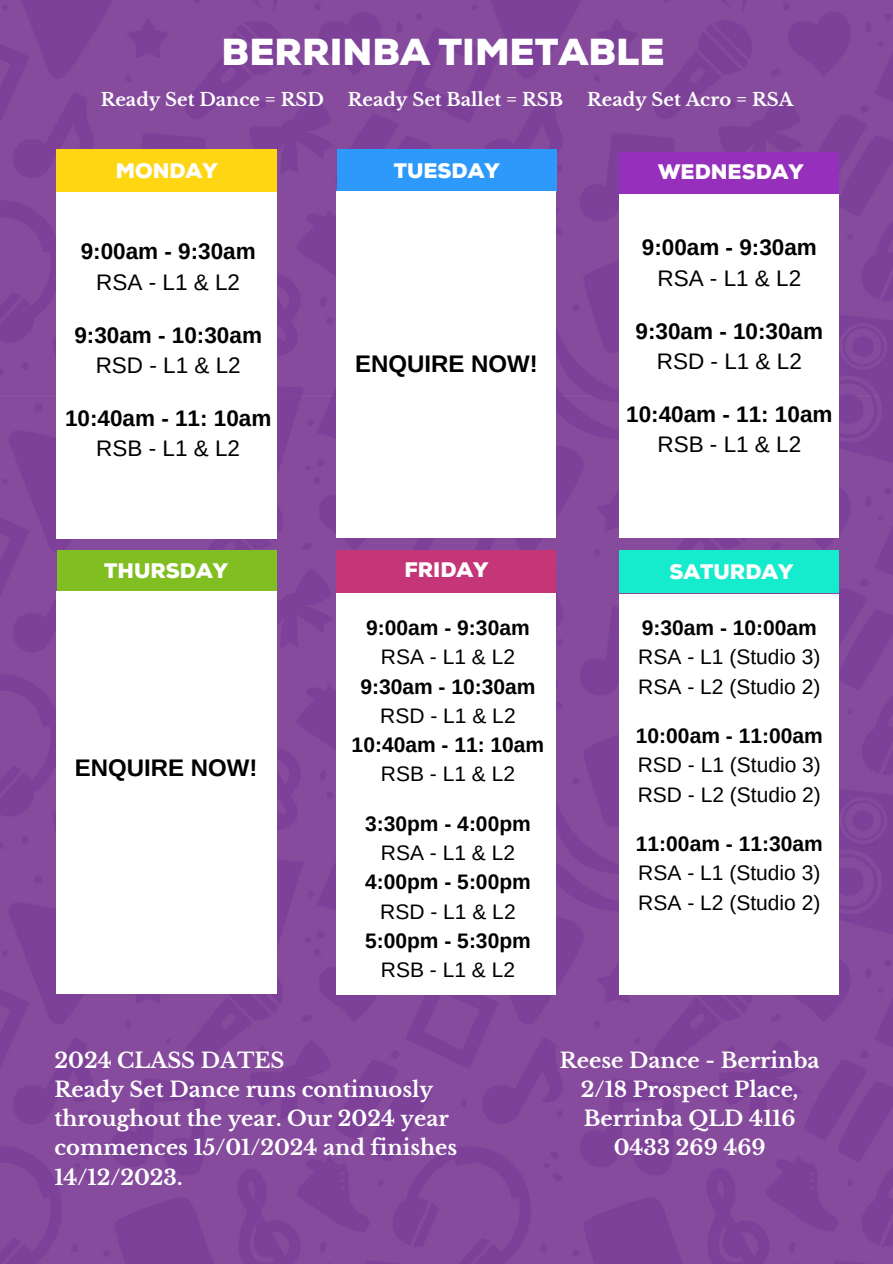
<style>
.page{position:relative;width:893px;height:1264px;background:#fff}
.page>*{position:absolute;margin:0;border:0;box-sizing:border-box;transform-origin:0 0}
.t1{font:900 37.5px "Nexa";color:#fff}
.t2{font:700 24px "Arimo";color:#000}
.t3{font:700 22.5px/30.3px "Arimo";color:#000;text-align:center}
.t4{font:700 21px/29.2px "Libre Baskerville";color:#fff}
.t5{font:700 21px/29.2px "Arimo";color:#000;text-align:center}
.t6{font:21px/29.2px "Arimo";color:#000;text-align:justify}
.t7{font:900 21px "Nexa";color:#fff}
.t8{font:700 18px "Libre Baskerville";color:#fff}
.s1{font-weight:400}
.s2{font-weight:700}
</style>
<div class="page">
<img style="left:0;top:0;width:892px;height:1263px">
<div style="left:56px;top:149px;width:220px;height:43px;background:#fed613"></div>
<div style="left:56px;top:192px;width:220px;height:346px;background:#fff"></div>
<div style="left:337px;top:150px;width:219px;height:42px;background:#2d9afb"></div>
<div style="left:337px;top:192px;width:219px;height:346px;background:#fff"></div>
<div style="left:337px;top:550px;width:219px;height:43px;background:#c43677"></div>
<div style="left:337px;top:593px;width:219px;height:401px;background:#fff"></div>
<div style="left:57px;top:550px;width:219px;height:43px;background:#81be22"></div>
<div style="left:56px;top:591px;width:220px;height:402px;background:#fff"></div>
<div style="left:619px;top:550px;width:219px;height:43px;background:#15ebcd"></div>
<div style="left:619px;top:593px;width:219px;height:401px;background:#fff"></div>
<div style="left:619px;top:152px;width:219px;height:43px;background:#962fbc"></div>
<div style="left:619px;top:195px;width:219px;height:343px;background:#fff"></div>
<h1 class="t1" style="left:222px;top:30px;width:444px">BERRINBA TIMETABLE</h1>
<h3 class="t8" style="left:101px;top:88px;width:225px">Ready Set Dance = RSD</h3>
<h3 class="t8" style="left:348px;top:88px;width:217px">Ready Set Ballet = RSB</h3>
<h3 class="t8" style="left:587px;top:88px;width:207px">Ready Set Acro = RSA</h3>
<p class="t7" style="left:116px;top:158px;width:103px">MONDAY</p>
<h6 class="t3" style="left:81px;top:236px;width:176px">9:00am - 9:30am<br><span class="s1">RSA - L1 &amp; L2</span></h6>
<h5 class="t3" style="left:74px;top:320px;width:189px">9:30am - 10:30am<br><span class="s1">RSD - L1 &amp; L2</span></h5>
<h5 class="t3" style="left:65px;top:403px;width:208px">10:40am - 11: 10am<br><span class="s1">RSB - L1 &amp; L2</span></h5>
<h3 class="t7" style="left:394px;top:158px;width:107px">TUESDAY</h3>
<h6 class="t2" style="left:355px;top:350px;width:184px">ENQUIRE NOW!</h6>
<h3 class="t7" style="left:658px;top:159px;width:147px">WEDNESDAY</h3>
<h3 class="t3" style="left:641px;top:232px;width:176px">9:00am - 9:30am<br><span class="s1">RSA - L1 &amp; L2</span></h3>
<h3 class="t3" style="left:635px;top:316px;width:189px">9:30am - 10:30am<br><span class="s1">RSD - L1 &amp; L2</span></h3>
<h4 class="t3" style="left:626px;top:399px;width:208px">10:40am - 11: 10am<br><span class="s1">RSB - L1 &amp; L2</span></h4>
<h4 class="t7" style="left:404px;top:557px;width:86px">FRIDAY</h4>
<h2 class="t7" style="left:104px;top:558px;width:125px">THURSDAY</h2>
<h4 class="t7" style="left:669px;top:559px;width:125px">SATURDAY</h4>
<h6 class="t2" style="left:75px;top:754px;width:184px">ENQUIRE NOW!</h6>
<h2 class="t5" style="left:351px;top:613px;width:194px">9:00am - 9:30am<br><span class="s1">RSA - L1 &amp; L2<br></span>9:30am - 10:30am<br><span class="s1">RSD - L1 &amp; L2<br></span>10:40am - 11: 10am<br><span class="s1">RSB - L1 &amp; L2</span></h2>
<h4 class="t5" style="left:365px;top:809px;width:167px">3:30pm - 4:00pm<br><span class="s1">RSA - L1 &amp; L2<br></span>4:00pm - 5:00pm<br><span class="s1">RSD - L1 &amp; L2<br></span>5:00pm - 5:30pm<br><span class="s1">RSB - L1 &amp; L2</span></h4>
<h6 class="t6" style="left:638px;top:613px;width:183px;text-align:left"><span class="s2">9:30am - 10:00am<br></span>RSA - L1 (Studio 3)<br>RSA - L2 (Studio 2)</h6>
<h6 class="t6" style="left:636px;top:721px;width:188px"><span class="s2">10:00am - 11:00am </span>RSD - L1 (Studio 3)<br>RSD - L2 (Studio 2)</h6>
<h4 class="t6" style="left:636px;top:829px;width:188px"><span class="s2">11:00am - 11:30am </span>RSA - L1 (Studio 3)<br>RSA - L2 (Studio 2)</h4>
<h4 class="t4" style="left:54px;top:1045px;width:404px">2024 CLASS DATES<br>Ready Set Dance runs continuosly throughout the year. Our 2024 year commences 15/01/2024 and finishes<br>14/12/2023.</h4>
<h3 class="t4" style="left:559px;top:1045px;width:261px;text-align:center">Reese Dance - Berrinba<br>2/18 Prospect Place,<br>Berrinba QLD 4116<br>0433 269 469</h3>
</div>
